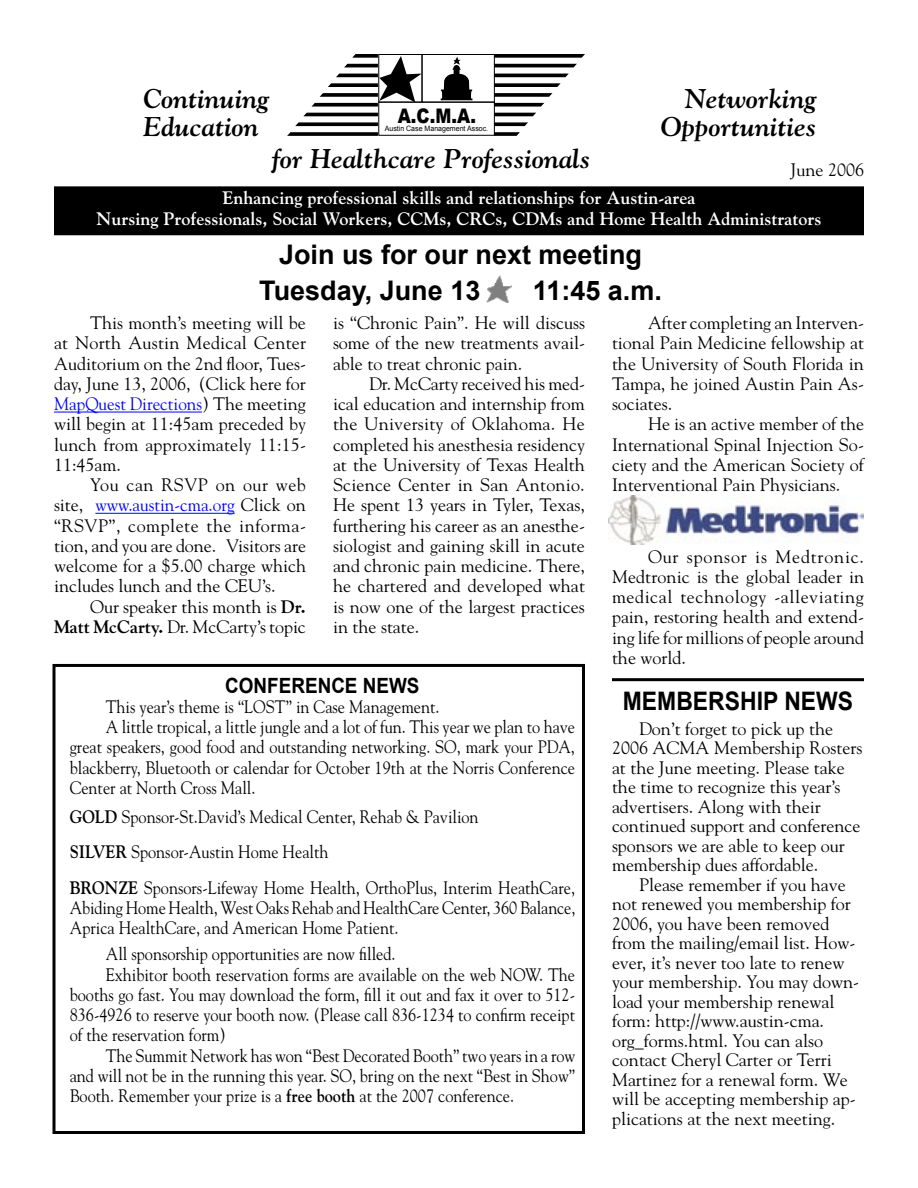
<style>
.page{position:relative;width:918px;height:1188px;background:#fff}
.page>*{position:absolute;margin:0;border:0;box-sizing:border-box;transform-origin:0 0}
.t1{font:italic 700 27px/28.5px "Goudy";color:#000;text-align:right}
.Headline{font:700 27px/36px "Arial";color:#000}
.Subhead_1{font:700 25.5px "Arial";color:#000;scale:.9 1}
.Headline-2{font:700 21px "Arial";color:#000;scale:.9 1}
.t2{font:900 20.1px "Arial";color:#000;scale:.84 1}
.Body_text{font:18px/20.2px "Goudy";color:#000;text-align:justify}
.Body_text-2{font:18px/20.2px "Goudy";color:#000;text-align:justify;scale:.9 1}
.t3{font:700 18px "Goudy";color:#fff}
.t4{font:7.35px "Arial";color:#000;scale:.96 1}
.s1{color:#00f}
.s2{font-weight:700}
</style>
<div class="page">
<div style="left:55px;top:187px;width:808px;height:48px;background:#000"></div>
<div style="left:54px;top:186px;width:810px;height:49px;border:2px solid #000"></div>
<svg style="left:287px;top:132px;width:91px;height:4px"></svg>
<svg style="left:295px;top:122px;width:83px;height:4px"></svg>
<svg style="left:303px;top:113px;width:75px;height:3px"></svg>
<svg style="left:495px;top:54px;width:90px;height:4px"></svg>
<svg style="left:495px;top:64px;width:82px;height:3px"></svg>
<svg style="left:495px;top:74px;width:74px;height:3px"></svg>
<svg style="left:495px;top:83px;width:66px;height:4px"></svg>
<svg style="left:495px;top:93px;width:57px;height:4px"></svg>
<svg style="left:495px;top:103px;width:49px;height:4px"></svg>
<svg style="left:495px;top:113px;width:41px;height:3px"></svg>
<svg style="left:495px;top:122px;width:33px;height:4px"></svg>
<svg style="left:495px;top:132px;width:25px;height:4px"></svg>
<svg style="left:441px;top:57px;width:32px;height:43px"></svg>
<svg style="left:312px;top:54px;width:109px;height:53px"></svg>
<div style="left:378px;top:102px;width:117px;height:34px;border:1px solid #000"></div>
<div style="left:422px;top:54px;width:73px;height:49px;border:1px solid #000"></div>
<div style="left:378px;top:54px;width:45px;height:49px;border:1px solid #000"></div>
<hr style="left:54px;top:412px;width:148px;height:1px;background:#00f">
<hr style="left:95px;top:513px;width:140px;height:1px;background:#00f">
<img style="left:486px;top:275px;width:25px;height:28px">
<div style="left:52px;top:664px;width:533px;height:470px;border:3px solid #000"></div>
<img style="left:608px;top:496px;width:256px;height:48px">
<hr style="left:612px;top:678px;width:252px;height:3px;background:#000">
<p class="t1" style="left:143px;top:83px;width:128px">Continuing</p>
<p class="t1" style="left:143px;top:112px;width:117px">Education</p>
<p class="t2" style="left:398px;top:105px;width:95px">A.C.M.A.</p>
<p class="t4" style="left:385px;top:125px;width:109px">Austin Case Management Assoc.</p>
<p class="t1" style="left:273px;top:143px;width:320px">for Healthcare Professionals</p>
<p class="t1" style="left:661px;top:83px;width:158px">Networking<br>Opportunities</p>
<p class="Body_text" style="left:791px;top:159px;width:75px">June 2006</p>
<p class="t3" style="left:222px;top:186px;width:475px">Enhancing professional skills and relationships for Austin-area</p>
<p class="t3" style="left:96px;top:208px;width:727px">Nursing Professionals, Social Workers, CCMs, CRCs, CDMs and Home Health Administrators</p>
<p class="Headline" style="left:259px;top:237px;width:384px;text-indent:20px">Join us for our next meeting<br>Tuesday, June 13</p>
<p class="Headline" style="left:533px;top:273px;width:131px">11:45 a.m.</p>
<p class="Body_text" style="left:54px;top:312px;width:254px;text-indent:36px">This month’s meeting will be at North Austin Medical Center Auditorium on the 2nd floor, Tues&shy;day, June 13, 2006, (Click here for <span class="s1">MapQuest Directions</span>) The meeting will begin at 11:45am preceded by lunch from approximately 11:15- 11:45am.</p>
<p class="Body_text" style="left:54px;top:474px;width:254px;text-indent:36px">You can RSVP on our web site, <span class="s1">www.austin-cma.org</span> Click on “RSVP”, complete the informa&shy;tion, and you are done. Visitors are welcome for a $5.00 charge which includes lunch and the CEU’s.</p>
<p class="Body_text" style="left:54px;top:596px;width:253px;text-align:right">Our speaker this month is <span class="s2">Dr.<br>Matt McCarty.</span> Dr. McCarty’s topic</p>
<p class="Body_text" style="left:333px;top:312px;width:254px">is “Chronic Pain”. He will discuss some of the new treatments avail&shy;able to treat chronic pain.</p>
<p class="Body_text" style="left:333px;top:373px;width:254px;text-indent:36px">Dr. McCarty received his med&shy;ical education and internship from the University of Oklahoma. He completed his anesthesia residency at the University of Texas Health Science Center in San Antonio.<br>He spent 13 years in Tyler, Texas, furthering his career as an anesthe&shy;siologist and gaining skill in acute and chronic pain medicine. There, he chartered and developed what is now one of the largest practices in the state.</p>
<p class="Headline-2" style="left:225px;top:674px;width:217px">CONFERENCE NEWS</p>
<p class="Body_text-2" style="left:106px;top:696px;width:372px">This year’s theme is “LOST” in Case Management.</p>
<p class="Body_text-2" style="left:70px;top:716px;width:563px;text-indent:36px">A little tropical, a little jungle and a lot of fun. This year we plan to have great speakers, good food and outstanding networking. SO, mark your PDA, blackberry, Bluetooth or calendar for October 19th at the Norris Conference Center at North Cross Mall.</p>
<p class="Body_text-2" style="left:70px;top:806px;width:456px"><span class="s2">GOLD</span> Sponsor-St.David’s Medical Center, Rehab &amp; Pavilion</p>
<p class="Body_text-2" style="left:70px;top:842px;width:289px"><span class="s2">SILVER</span> Sponsor-Austin Home Health</p>
<p class="Body_text-2" style="left:70px;top:877px;width:563px"><span class="s2">BRONZE</span> Sponsors-Lifeway Home Health, OrthoPlus, Interim HeathCare, Abiding Home Health, West Oaks Rehab and HealthCare Center, 360 Balance, Aprica HealthCare, and American Home Patient.</p>
<p class="Body_text-2" style="left:106px;top:944px;width:323px">All sponsorship opportunities are now filled.</p>
<p class="Body_text-2" style="left:70px;top:964px;width:563px;text-indent:36px">Exhibitor booth reservation forms are available on the web NOW. The booths go fast. You may download the form, fill it out and fax it over to 512- 836-4926 to reserve your booth now. (Please call 836-1234 to confirm receipt of the reservation form)</p>
<p class="Body_text-2" style="left:70px;top:1045px;width:563px;text-indent:36px">The Summit Network has won “Best Decorated Booth” two years in a row and will not be in the running this year. SO, bring on the next “Best in Show” Booth. Remember your prize is a <span class="s2">free booth</span> at the 2007 conference.</p>
<p class="Body_text" style="left:612px;top:312px;width:254px;text-indent:36px">After completing an Interven&shy;tional Pain Medicine fellowship at the University of South Florida in Tampa, he joined Austin Pain As&shy;sociates.</p>
<p class="Body_text" style="left:612px;top:413px;width:254px;text-indent:36px">He is an active member of the International Spinal Injection So&shy;ciety and the American Society of Interventional Pain Physicians.</p>
<p class="Body_text" style="left:612px;top:546px;width:254px;text-indent:36px">Our sponsor is Medtronic.<br>Medtronic is the global leader in medical technology -alleviating pain, restoring health and extend&shy;ing life for millions of people around the world.</p>
<p class="Subhead_1" style="left:623px;top:687px;width:257px">MEMBERSHIP NEWS</p>
<p class="Body_text" style="left:612px;top:718px;width:252px;line-height:19.5px;text-align:left;text-indent:27px">Don’t forget to pick up the<br>2006 ACMA Membership Rosters at the June meeting. Please take the time to recognize this year’s advertisers. Along with their continued support and conference sponsors we are able to keep our membership dues affordable.</p>
<p class="Body_text" style="left:612px;top:874px;width:249px;line-height:19.5px;text-align:left;text-indent:27px">Please remember if you have not renewed you membership for<br>2006, you have been removed from the mailing/email list. How&shy;ever, it’s never too late to renew your membership. You may down&shy;load your membership renewal form: http://www.austin-cma. org_forms.html. You can also contact Cheryl Carter or Terri<br>Martinez for a renewal form. We will be accepting membership ap&shy;plications at the next meeting.</p>
</div>
